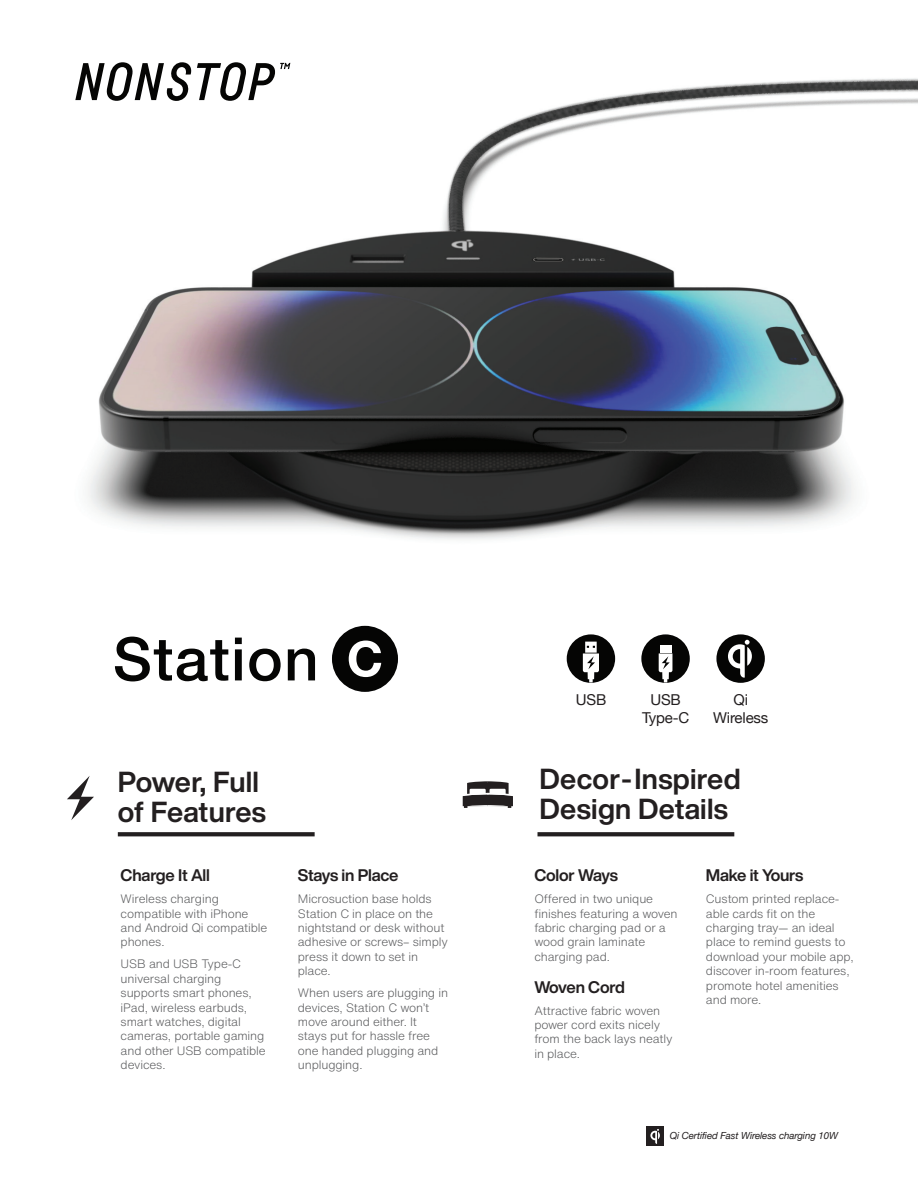
<style>
.page{position:relative;width:918px;height:1188px;background:#fff}
.page>*{position:absolute;margin:0;border:0;box-sizing:border-box;transform-origin:0 0}
.t1{font:500 60px "Helvetica Neue";letter-spacing:.025em;color:#050504}
.t2{font:700 28.5px/30px "Helvetica Now Display";letter-spacing:.01em;color:#231f20}
.t3{font:700 16.5px "Helvetica Now Display";letter-spacing:-.015em;color:#231f20}
.t4{font:700 16.5px "Helvetica Now Display";letter-spacing:-.035em;color:#231f20}
.t5{font:15px/18px "Helvetica Neue";letter-spacing:-.01em;color:#231f20;text-align:center}
.t6{font:300 12px/14.4px "Helvetica Now Text";letter-spacing:-.01em;color:#57585a}
.t7{font:italic 9.75px "Helvetica Neue";letter-spacing:-.01em;color:#231f20}
</style>
<div class="page">
<img style="left:88px;top:62px;width:830px;height:478px">
<div style="left:332px;top:626px;width:66px;height:66px;background:#050504;border-radius:50%"></div>
<svg style="left:349px;top:641px;width:32px;height:36px"></svg>
<div style="left:646px;top:1127px;width:18px;height:19px;background:#231f20"></div>
<svg style="left:650px;top:1129px;width:10px;height:15px"></svg>
<svg style="left:75px;top:62px;width:215px;height:39px"></svg>
<div style="left:716px;top:634px;width:49px;height:49px;background:#050504;border-radius:50%"></div>
<svg style="left:728px;top:640px;width:24px;height:38px"></svg>
<div style="left:567px;top:634px;width:48px;height:49px;background:#050504;border-radius:50%"></div>
<svg style="left:583px;top:642px;width:16px;height:40px"></svg>
<div style="left:641px;top:634px;width:49px;height:49px;background:#050504;border-radius:50%"></div>
<svg style="left:659px;top:653px;width:13px;height:29px"></svg>
<div style="left:660px;top:645px;width:11px;height:8px;background:#fff"></div>
<svg style="left:118px;top:832px;width:197px;height:4px"></svg>
<svg style="left:538px;top:832px;width:196px;height:4px"></svg>
<svg style="left:67px;top:776px;width:27px;height:44px"></svg>
<svg style="left:462px;top:781px;width:51px;height:27px"></svg>
<h1 class="t1" style="left:113px;top:622px;width:207px">Station</h1>
<p class="t5" style="left:576px;top:690px;width:32px">USB</p>
<p class="t5" style="left:642px;top:690px;width:49px">USB<br>Type-C</p>
<p class="t5" style="left:713px;top:690px;width:57px">Qi<br>Wireless</p>
<h2 class="t2" style="left:118px;top:767px;width:150px">Power, Full of Features</h2>
<h2 class="t2" style="left:539px;top:763px;width:203px">Decor-Inspired<br>Design Details</h2>
<h3 class="t3" style="left:121px;top:864px;width:91px">Charge It All</h3>
<p class="t6" style="left:121px;top:891px;width:148px">Wireless charging compatible with iPhone and Android Qi compatible phones.</p>
<p class="t6" style="left:121px;top:956px;width:147px">USB and USB Type-C universal charging supports smart phones, iPad, wireless earbuds, smart watches, digital cameras, portable gaming and other USB compatible devices.</p>
<h3 class="t3" style="left:298px;top:864px;width:102px">Stays in Place</h3>
<p class="t6" style="left:298px;top:891px;width:152px">Microsuction base holds<br>Station C in place on the nightstand or desk without adhesive or screws– simply press it down to set in place.</p>
<p class="t6" style="left:298px;top:985px;width:152px">When users are plugging in devices, Station C won’t move around either. It stays put for hassle free one handed plugging and unplugging.</p>
<h3 class="t3" style="left:534px;top:864px;width:85px">Color Ways</h3>
<p class="t6" style="left:534px;top:891px;width:145px">Offered in two unique finishes featuring a woven fabric charging pad or a wood grain laminate charging pad.</p>
<h3 class="t4" style="left:534px;top:975px;width:92px">Woven Cord</h3>
<p class="t6" style="left:534px;top:1003px;width:140px">Attractive fabric woven power cord exits nicely from the back lays neatly in place.</p>
<h3 class="t3" style="left:706px;top:864px;width:99px">Make it Yours</h3>
<p class="t6" style="left:706px;top:891px;width:149px">Custom printed replace&shy;able cards fit on the charging tray— an ideal place to remind guests to download your mobile app, discover in-room features, promote hotel amenities and more.</p>
<p class="t7" style="left:670px;top:1130px;width:170px">Qi Certified Fast Wireless charging 10W</p>
</div>
